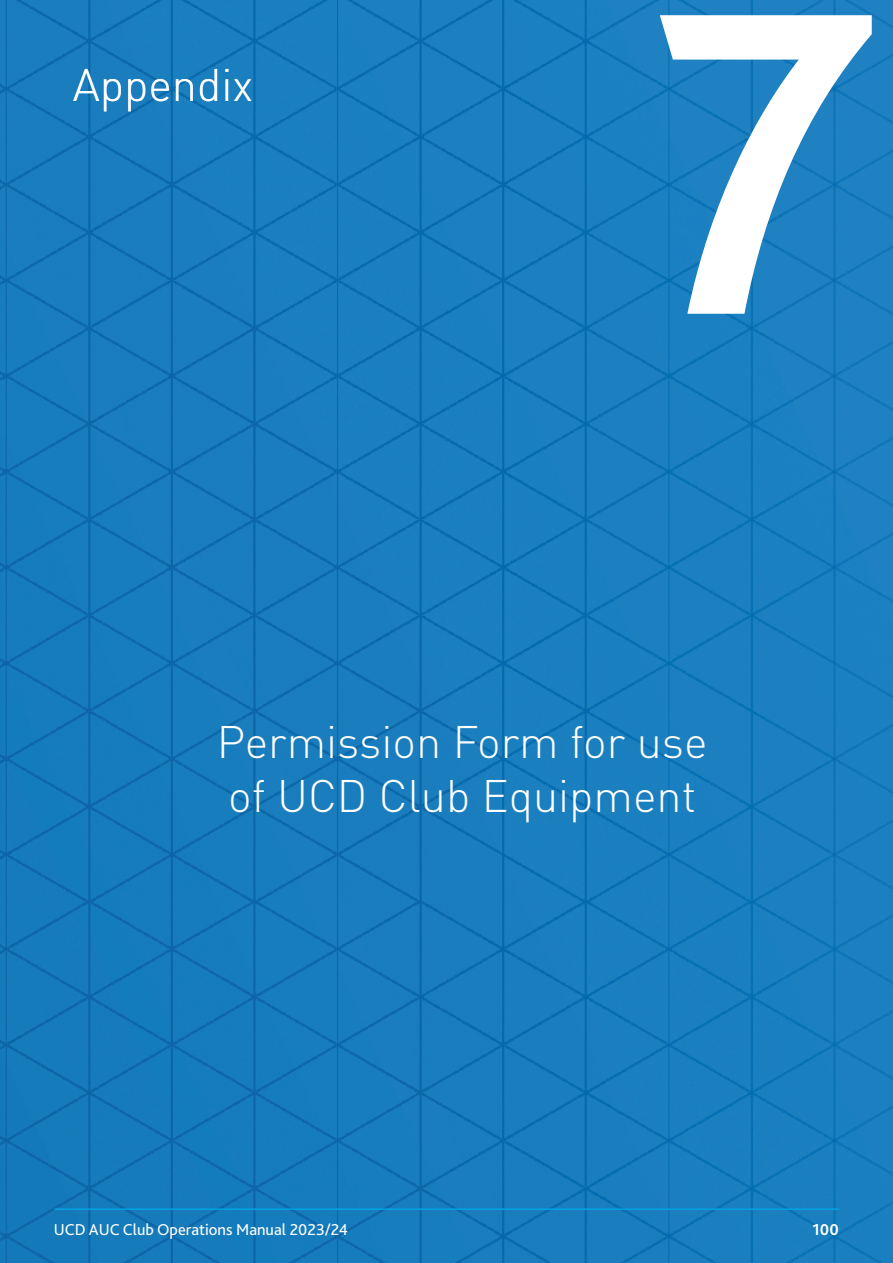
<style>
.page{position:relative;width:893px;height:1263px;background:#fff}
.page>*{position:absolute;margin:0;border:0;box-sizing:border-box;transform-origin:0 0}
.t1{font:700 453px "Bliss 2";color:#fff}
.t2{font:300 45px/54px "DIN Pro";color:#fff}
.t3{font:16.5px "Bliss 2";color:#fff}
.t4{font:700 16.5px "Bliss 2";color:#fff}
</style>
<div class="page">
<img style="left:0;top:0;width:893px;height:1263px">
<hr style="left:55px;top:1209px;width:784px;height:1px;background:#00a5e6">
<hr style="left:54px;top:1209px;width:784px;height:1px;background:#00a5e6">
<p class="t2" style="left:73px;top:56px;width:182px">Appendix</p>
<h1 class="t1" style="left:652px;top:-118px;width:228px">7</h1>
<p class="t2" style="left:217px;top:713px;width:492px">Permission Form for use of UCD Club Equipment</p>
<p class="t3" style="left:54px;top:1219px;width:296px">UCD AUC Club Operations Manual 2023/24</p>
<p class="t4" style="left:813px;top:1219px;width:28px">100</p>
</div>
